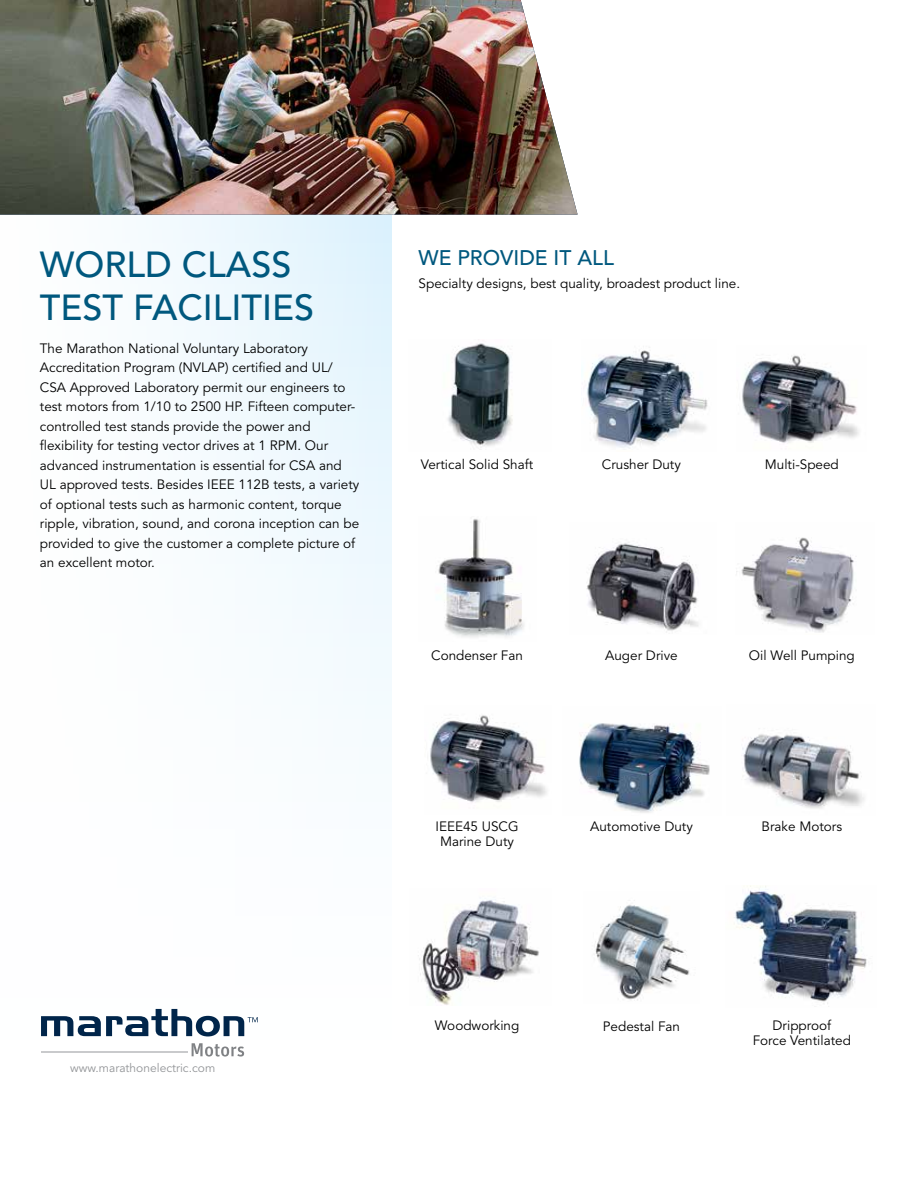
<style>
.page{position:relative;width:905px;height:1188px;background:#fff}
.page>*{position:absolute;margin:0;border:0;box-sizing:border-box;transform-origin:0 0}
.t1{font:500 36px/43.2px "Avenir LT Std";color:#00587e}
.t2{font:500 21px "Avenir LT Std";color:#00587e}
.t3{font:13.5px/19.5px "Avenir LT Std";color:#000;text-align:center}
.t4{font:12px "Avenir LT Std";color:#939598}
</style>
<div class="page">
<img style="left:447px;top:339px;width:66px;height:111px">
<img style="left:586px;top:347px;width:122px;height:102px">
<img style="left:742px;top:355px;width:117px;height:88px">
<img style="left:438px;top:519px;width:86px;height:119px">
<img style="left:586px;top:542px;width:113px;height:91px">
<img style="left:736px;top:537px;width:118px;height:96px">
<img style="left:430px;top:715px;width:117px;height:88px">
<img style="left:579px;top:723px;width:131px;height:90px">
<img style="left:742px;top:734px;width:122px;height:75px">
<img style="left:418px;top:899px;width:121px;height:106px">
<img style="left:594px;top:900px;width:96px;height:101px">
<img style="left:734px;top:886px;width:133px;height:121px">
<div style="left:0;top:211px;width:392px;height:880px;background:linear-gradient(to right,#fffffe,#f1f9fe)"></div>
<svg style="left:191px;top:1043px;width:53px;height:14px"></svg>
<svg style="left:41px;top:1009px;width:217px;height:27px"></svg>
<hr style="left:41px;top:1051px;width:146px;height:2px;background:#c9cacc">
<img style="left:0;top:0;width:577px;height:215px">
<h1 class="t1" style="left:40px;top:243px;width:276px">WORLD CLASS<br>TEST FACILITIES</h1>
<p class="t3" style="left:40px;top:339px;width:321px;text-align:left">The Marathon National Voluntary Laboratory Accreditation Program (NVLAP) certified and UL/ CSA Approved Laboratory permit our engineers to test motors from 1/10 to 2500 HP. Fifteen computer&shy;controlled test stands provide the power and flexibility for testing vector drives at 1 RPM. Our advanced instrumentation is essential for CSA and UL approved tests. Besides IEEE 112B tests, a variety of optional tests such as harmonic content, torque ripple, vibration, sound, and corona inception can be provided to give the customer a complete picture of an excellent motor.</p>
<h2 class="t2" style="left:418px;top:246px;width:197px">WE PROVIDE IT ALL</h2>
<p class="t3" style="left:418px;top:274px;width:323px">Specialty designs, best quality, broadest product line.</p>
<p class="t3" style="left:421px;top:455px;width:114px">Vertical Solid Shaft</p>
<p class="t3" style="left:602px;top:455px;width:80px">Crusher Duty</p>
<p class="t3" style="left:764px;top:455px;width:75px">Multi-Speed</p>
<p class="t3" style="left:431px;top:646px;width:93px">Condenser Fan</p>
<p class="t3" style="left:605px;top:646px;width:74px">Auger Drive</p>
<p class="t3" style="left:749px;top:646px;width:107px">Oil Well Pumping</p>
<p class="t3" style="left:435px;top:819px;width:85px;line-height:15px">IEEE45 USCG<br>Marine Duty</p>
<p class="t3" style="left:590px;top:817px;width:104px">Automotive Duty</p>
<p class="t3" style="left:761px;top:817px;width:82px">Brake Motors</p>
<p class="t4" style="left:70px;top:1061px;width:146px">www.marathonelectric.com</p>
<p class="t3" style="left:435px;top:1016px;width:86px">Woodworking</p>
<p class="t3" style="left:603px;top:1017px;width:79px">Pedestal Fan</p>
<p class="t3" style="left:752px;top:1018px;width:100px;line-height:15px">Dripproof<br>Force Ventilated</p>
</div>
